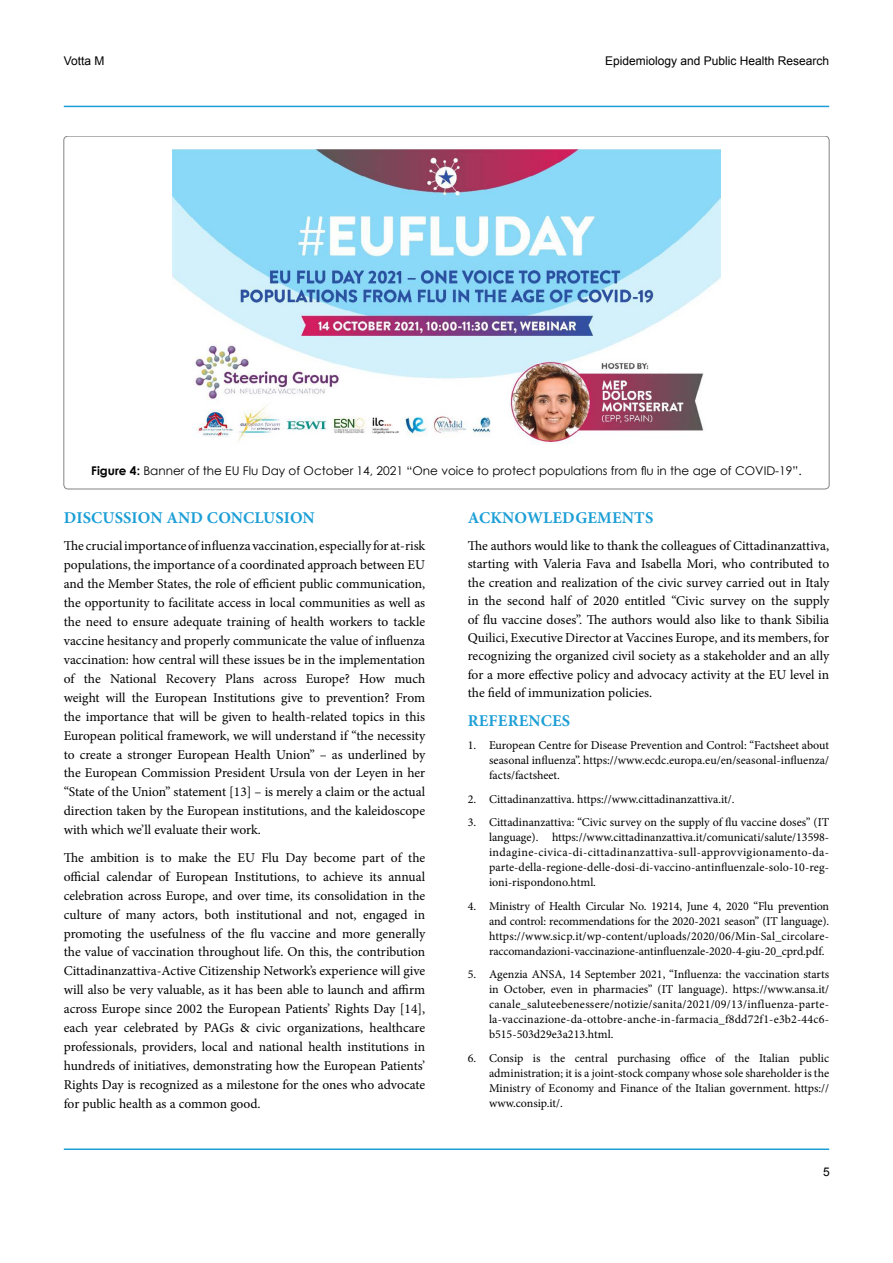
<style>
.page{position:relative;width:893px;height:1263px;background:#fff}
.page>*{position:absolute;margin:0;border:0;box-sizing:border-box;transform-origin:0 0}
.t1{font:700 16.5px "Minion Pro";letter-spacing:.01em;color:#1d9fd6}
.t2{font:13.5px/18.9px "Minion Pro";color:#000;text-align:justify}
.t3{font:12px/15px "Minion Pro";color:#000;text-align:justify}
.t4{font:12px "Century Gothic";color:#000}
.t5{font:12px "Arial";color:#000}
.s1{font-weight:700}
</style>
<div class="page">
<hr style="left:64px;top:1148px;width:765px;height:2px;background:#1d9fd6">
<hr style="left:64px;top:106px;width:765px;height:1px;background:#1d9fd6">
<img style="left:172px;top:150px;width:549px;height:294px">
<p class="t5" style="left:64px;top:53px;width:42px">Votta M</p>
<p class="t5" style="left:605px;top:53px;width:226px">Epidemiology and Public Health Research</p>
<p class="t4" style="left:91px;top:463px;width:712px"><span class="s1">Figure 4:</span> Banner of the EU Flu Day of October 14, 2021 “One voice to protect populations from flu in the age of COVID-19”.</p>
<p class="t1" style="left:64px;top:506px;width:11px">DISC</p>
<p class="t1" style="left:103px;top:506px;width:214px">USSION AND CONCLUSION</p>
<p class="t2" style="left:64px;top:536px;width:363px">The crucial importance of influenza vaccination, especially for at-risk populations, the importance of a coordinated approach between EU and the Member States, the role of efficient public communication, the opportunity to facilitate access in local communities as well as the need to ensure adequate training of health workers to tackle vaccine hesitancy and properly communicate the value of influenza vaccination: how central will these issues be in the implementation of the National Recovery Plans across Europe? How much weight will the European Institutions give to prevention? From the importance that will be given to health-related topics in this European political framework, we will understand if “the necessity to create a stronger European Health Union” – as underlined by the European Commission President Ursula von der Leyen in her “State of the Union” statement [13] – is merely a claim or the actual direction taken by the European institutions, and the kaleidoscope with which we’ll evaluate their work.</p>
<p class="t2" style="left:64px;top:848px;width:363px">The ambition is to make the EU Flu Day become part of the official calendar of European Institutions, to achieve its annual celebration across Europe, and over time, its consolidation in the culture of many actors, both institutional and not, engaged in promoting the usefulness of the flu vaccine and more generally the value of vaccination throughout life. On this, the contribution Cittadinanzattiva-Active Citizenship Network’s experience will give will also be very valuable, as it has been able to launch and affirm across Europe since 2002 the European Patients’ Rights Day [14], each year celebrated by PAGs &amp; civic organizations, healthcare professionals, providers, local and national health institutions in hundreds of initiatives, demonstrating how the European Patients’ Rights Day is recognized as a milestone for the ones who advocate for public health as a common good.</p>
<p class="t1" style="left:468px;top:506px;width:177px">ACKNOWLEDGEMENTS</p>
<p class="t2" style="left:468px;top:536px;width:363px;line-height:18.5px">The authors would like to thank the colleagues of Cittadinanzattiva, starting with Valeria Fava and Isabella Mori, who contributed to the creation and realization of the civic survey carried out in Italy in the second half of 2020 entitled “Civic survey on the supply of flu vaccine doses”. The authors would also like to thank Sibilia Quilici, Executive Director at Vaccines Europe, and its members, for recognizing the organized civil society as a stakeholder and an ally for a more effective policy and advocacy activity at the EU level in the field of immunization policies.</p>
<p class="t1" style="left:468px;top:709px;width:104px">REFERENCES</p>
<p class="t3" style="left:489px;top:738px;width:342px;text-indent:-21px">1. European Centre for Disease Prevention and Control: “Factsheet about seasonal influenza”. https://www.ecdc.europa.eu/en/seasonal-influenza/ facts/factsheet.</p>
<p class="t3" style="left:468px;top:791px;width:268px">2. Cittadinanzattiva. https://www.cittadinanzattiva.it/.</p>
<p class="t3" style="left:489px;top:815px;width:342px;text-indent:-21px">3. Cittadinanzattiva: “Civic survey on the supply of flu vaccine doses” (IT language). https://www.cittadinanzattiva.it/comunicati/salute/13598- indagine-civica-di-cittadinanzattiva-sull-approvvigionamento-da&shy;parte-della-regione-delle-dosi-di-vaccino-antinfluenzale-solo-10-reg&shy;ioni-rispondono.html.</p>
<p class="t3" style="left:489px;top:898px;width:342px;text-indent:-21px">4. Ministry of Health Circular No. 19214, June 4, 2020 “Flu prevention and control: recommendations for the 2020-2021 season” (IT language). https://www.sicp.it/wp-content/uploads/2020/06/Min-Sal_circolare&shy;raccomandazioni-vaccinazione-antinfluenzale-2020-4-giu-20_cprd.pdf.</p>
<p class="t3" style="left:489px;top:967px;width:342px;text-indent:-21px">5. Agenzia ANSA, 14 September 2021, “Influenza: the vaccination starts in October, even in pharmacies” (IT language). https://www.ansa.it/ canale_saluteebenessere/notizie/sanita/2021/09/13/influenza-parte&shy;la-vaccinazione-da-ottobre-anche-in-farmacia_f8dd72f1-e3b2-44c6- b515-503d29e3a213.html.</p>
<p class="t3" style="left:489px;top:1050px;width:342px;text-indent:-21px">6. Consip is the central purchasing office of the Italian public administration; it is a joint-stock company whose sole shareholder is the Ministry of Economy and Finance of the Italian government. https:// www.consip.it/.</p>
<p class="t5" style="left:823px;top:1164px;width:8px">5</p>
</div>
